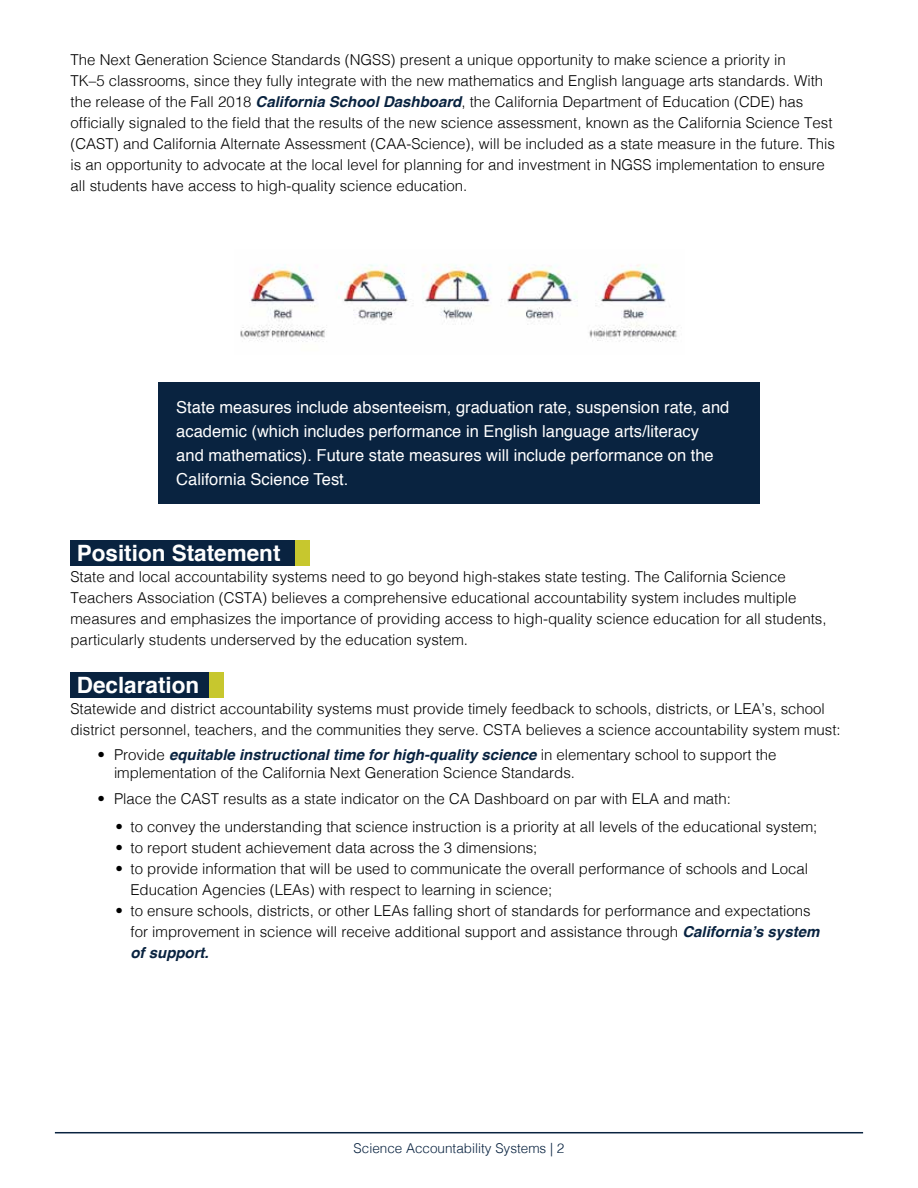
<style>
.page{position:relative;width:918px;height:1188px;background:#fff}
.page>*{position:absolute;margin:0;border:0;box-sizing:border-box;transform-origin:0 0}
.t1{font:700 22.5px "Helvetica";color:#fff}
.t2{font:16.5px/24px "Helvetica";color:#fff}
.t3{font:300 15px/21px "Helvetica";color:#000}
.t4{font:300 13.5px "Helvetica";color:#092340}
.s1{font-weight:700;font-style:italic;color:#092340}
</style>
<div class="page">
<hr style="left:55px;top:1132px;width:808px;height:1px;background:#092340">
<div style="left:158px;top:382px;width:602px;height:122px;background:#092340"></div>
<div style="left:70px;top:540px;width:225px;height:25px;background:#092340"></div>
<div style="left:70px;top:672px;width:148px;height:25px;background:#092340"></div>
<div style="left:295px;top:540px;width:14px;height:25px;background:#c7c72e"></div>
<div style="left:209px;top:672px;width:15px;height:25px;background:#c7c72e"></div>
<img style="left:240px;top:264px;width:437px;height:78px">
<p class="t3" style="left:70px;top:48px;width:766px">The Next Generation Science Standards (NGSS) present a unique opportunity to make science a priority in<br>TK–5 classrooms, since they fully integrate with the new mathematics and English language arts standards. With the release of the Fall 2018 <span class="s1">California School Dashboard</span>, the California Department of Education (CDE) has officially signaled to the field that the results of the new science assessment, known as the California Science Test (CAST) and California Alternate Assessment (CAA-Science), will be included as a state measure in the future. This is an opportunity to advocate at the local level for planning for and investment in NGSS implementation to ensure all students have access to high-quality science education.</p>
<p class="t2" style="left:176px;top:396px;width:555px">State measures include absenteeism, graduation rate, suspension rate, and academic (which includes performance in English language arts/literacy and mathematics). Future state measures will include performance on the California Science Test.</p>
<h1 class="t1" style="left:77px;top:534px;width:205px">Position Statement</h1>
<p class="t3" style="left:70px;top:565px;width:758px">State and local accountability systems need to go beyond high-stakes state testing. The California Science Teachers Association (CSTA) believes a comprehensive educational accountability system includes multiple measures and emphasizes the importance of providing access to high-quality science education for all students, particularly students underserved by the education system.</p>
<h1 class="t1" style="left:77px;top:666px;width:124px">Declaration</h1>
<p class="t3" style="left:70px;top:697px;width:772px">Statewide and district accountability systems must provide timely feedback to schools, districts, or LEA’s, school district personnel, teachers, and the communities they serve. CSTA believes a science accountability system must:</p>
<p class="t3" style="left:114px;top:745px;width:664px;line-height:18px;text-indent:-16px">• Provide <span class="s1">equitable instructional time for high-quality science</span> in elementary school to support the implementation of the California Next Generation Science Standards.</p>
<p class="t3" style="left:98px;top:787px;width:635px">• Place the CAST results as a state indicator on the CA Dashboard on par with ELA and math:</p>
<p class="t3" style="left:116px;top:815px;width:703px">• to convey the understanding that science instruction is a priority at all levels of the educational system;</p>
<p class="t3" style="left:116px;top:836px;width:423px">• to report student achievement data across the 3 dimensions;</p>
<p class="t3" style="left:130px;top:857px;width:679px;text-indent:-15px">• to provide information that will be used to communicate the overall performance of schools and Local<br>Education Agencies (LEAs) with respect to learning in science;</p>
<p class="t3" style="left:130px;top:899px;width:690px;text-indent:-15px">• to ensure schools, districts, or other LEAs falling short of standards for performance and expectations for improvement in science will receive additional support and assistance through <span class="s1">California’s system of support.</span></p>
<p class="t4" style="left:354px;top:1137px;width:212px">Science Accountability Systems | 2</p>
</div>
